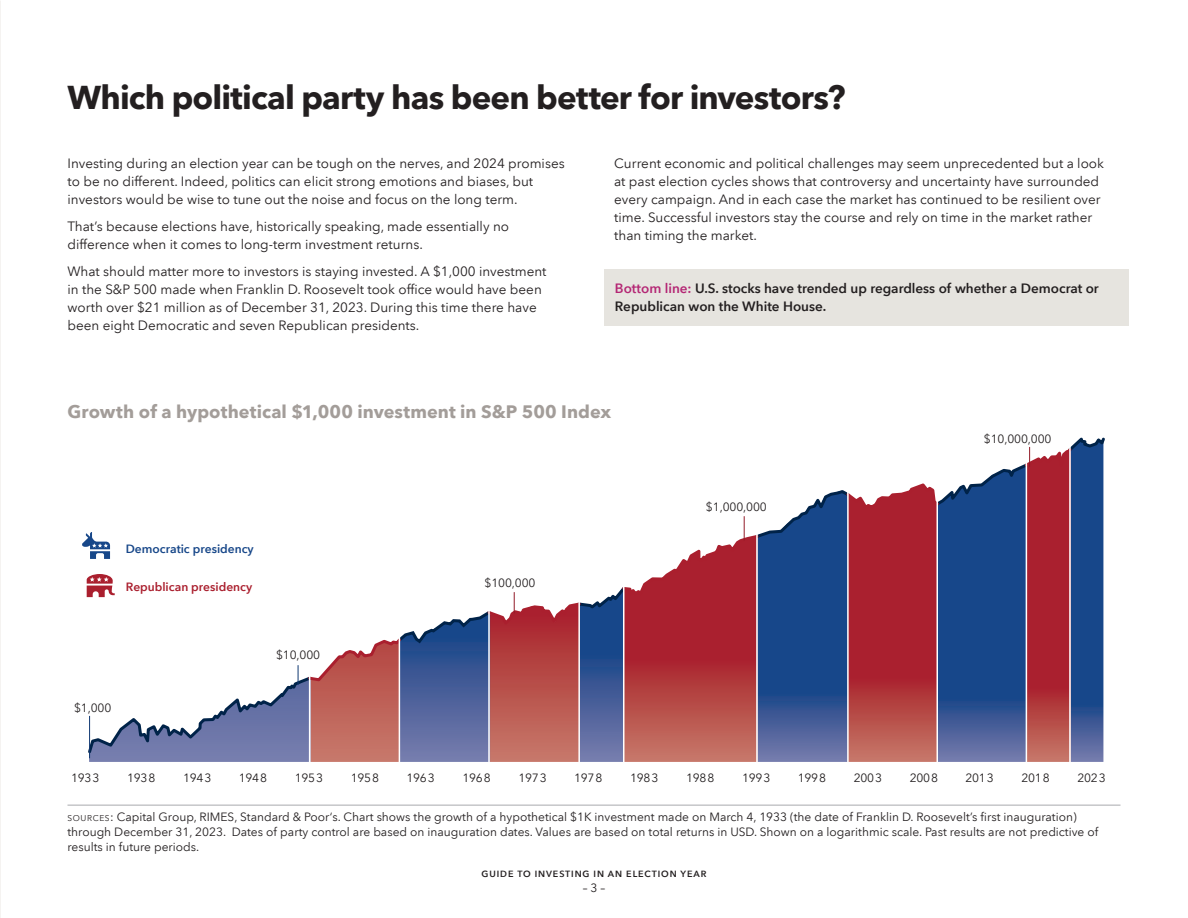
<style>
.page{position:relative;width:1188px;height:918px;background:#fff}
.page>*{position:absolute;margin:0;border:0;box-sizing:border-box;transform-origin:0 0}
.t1{font:700 33px "Avenir Next LT Com";letter-spacing:-.025em;color:#231f20}
.t2{font:700 18px "Avenir Next LT Com";letter-spacing:.005em;color:#a39d99}
.t3{font:13.5px/18px "Avenir Next LT Com";color:#231f20}
.t4{font:600 13.5px/18px "Avenir Next LT Com";color:#231f20}
.t5{font:12px/15px "Avenir Next LT Com";color:#231f20}
.t6{font:12px "Avenir Next LT Com";letter-spacing:-.025em;color:#211d1e}
.t7{font:600 12px "Avenir Next LT Com";color:#174789}
.t8{font:600 12px "Avenir Next LT Com";color:#aa1f2e}
.t9{font:600 9px "Avenir Next LT Com";letter-spacing:.1em;color:#231f20}
.s1{color:#b42674}
.s2{font-size:8.4px}
.s3{font-style:inherit}
</style>
<div class="page">
<svg style="left:82px;top:437px;width:1023px;height:325px"></svg>
<div style="left:604px;top:269px;width:525px;height:57px;background:#e6e4df"></div>
<hr style="left:68px;top:805px;width:1052px;height:1px;background:#a8a9ad">
<h1 class="t1" style="left:68px;top:77px;width:780px">Which political party has been better for investors?</h1>
<p class="t3" style="left:68px;top:154px;width:499px">Investing during an election year can be tough on the nerves, and 2024 promises to be no different. Indeed, politics can elicit strong emotions and biases, but investors would be wise to tune out the noise and focus on the long term.</p>
<p class="t3" style="left:68px;top:217px;width:443px">That’s because elections have, historically speaking, made essentially no difference when it comes to long-term investment returns.</p>
<p class="t3" style="left:68px;top:262px;width:481px">What should matter more to investors is staying invested. A $1,000 investment in the S&amp;P 500 made when Franklin D. Roosevelt took office would have been worth over $21 million as of December 31, 2023. During this time there have been eight Democratic and seven Republican presidents.</p>
<p class="t3" style="left:614px;top:154px;width:491px">Current economic and political challenges may seem unprecedented but a look at past election cycles shows that controversy and uncertainty have surrounded every campaign. And in each case the market has continued to be resilient over time. Successful investors stay the course and rely on time in the market rather than timing the market.</p>
<p class="t4" style="left:615px;top:279px;width:485px"><span class="s1">Bottom line:</span> U.S. stocks have trended up regardless of whether a Democrat or<br>Republican won the White House.</p>
<h2 class="t2" style="left:68px;top:401px;width:545px">Growth of a hypothetical $1,000 investment in S&amp;P 500 Index</h2>
<p class="t7" style="left:126px;top:542px;width:129px">Democratic presidency</p>
<p class="t8" style="left:126px;top:580px;width:128px">Republican presidency</p>
<p class="t5" style="left:74px;top:701px;width:39px">$1,000</p>
<p class="t5" style="left:276px;top:648px;width:46px">$10,000</p>
<p class="t5" style="left:485px;top:575px;width:53px">$100,000</p>
<p class="t5" style="left:706px;top:500px;width:62px">$1,000,000</p>
<p class="t5" style="left:984px;top:431px;width:69px">$10,000,000</p>
<p class="t6" style="left:71px;top:770px;width:30px">1933</p>
<p class="t6" style="left:127px;top:770px;width:30px">1938</p>
<p class="t6" style="left:183px;top:770px;width:30px">1943</p>
<p class="t6" style="left:239px;top:770px;width:30px">1948</p>
<p class="t6" style="left:295px;top:770px;width:30px">1953</p>
<p class="t6" style="left:351px;top:770px;width:30px">1958</p>
<p class="t6" style="left:407px;top:770px;width:30px">1963</p>
<p class="t6" style="left:462px;top:770px;width:30px">1968</p>
<p class="t6" style="left:518px;top:770px;width:30px">1973</p>
<p class="t6" style="left:574px;top:770px;width:30px">1978</p>
<p class="t6" style="left:630px;top:770px;width:30px">1983</p>
<p class="t6" style="left:686px;top:770px;width:30px">1988</p>
<p class="t6" style="left:742px;top:770px;width:30px">1993</p>
<p class="t6" style="left:798px;top:770px;width:30px">1998</p>
<p class="t6" style="left:854px;top:770px;width:30px">2003</p>
<p class="t6" style="left:910px;top:770px;width:30px">2008</p>
<p class="t6" style="left:966px;top:770px;width:30px">2013</p>
<p class="t6" style="left:1021px;top:770px;width:30px">2018</p>
<p class="t6" style="left:1077px;top:770px;width:30px">2023</p>
<p class="t5" style="left:68px;top:809px;width:1032px"><span class="s2">SOURCES</span><span class="s3">:</span> Capital Group<span class="s3">, RIMES</span>, Standard &amp; Poor‘s. Chart shows the growth of a hypothetical $1K investment made on March 4, 1933 (the date of Franklin D. Roosevelt’s first inauguration) through December 31, 2023. Dates of party control are based on inauguration dates. Values are based on total returns in USD. Shown on a logarithmic scale. Past results are not predictive of results in future periods.</p>
<p class="t9" style="left:482px;top:869px;width:226px">GUIDE TO INVESTING IN AN ELECTION YEAR</p>
<p class="t5" style="left:583px;top:880px;width:24px">– 3 –</p>
</div>
